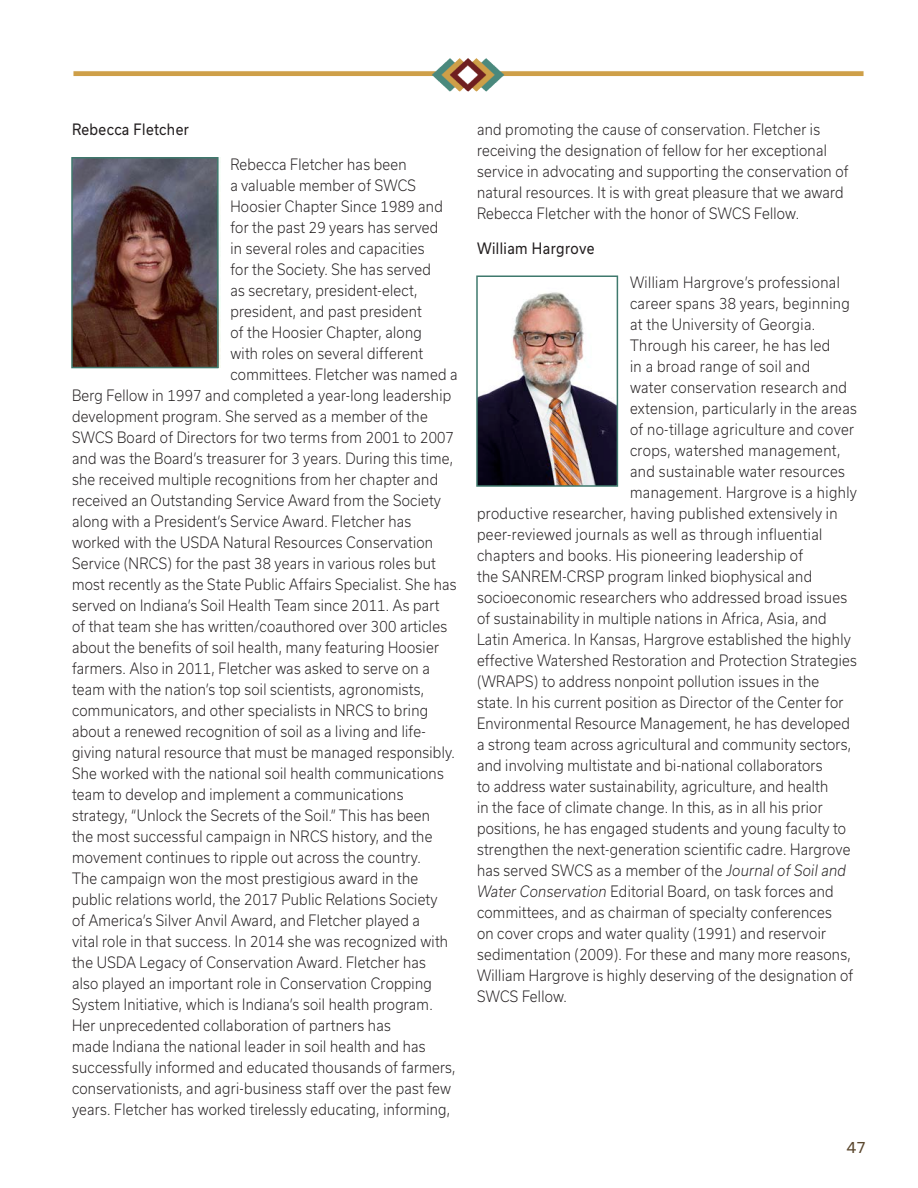
<style>
.page{position:relative;width:918px;height:1188px;background:#fff}
.page>*{position:absolute;margin:0;border:0;box-sizing:border-box;transform-origin:0 0}
.Body{font:300 15px/21px "Usual";letter-spacing:.02em;color:#231f20;scale:.9 1}
.Body-2{font:15px "Usual";letter-spacing:.03em;color:#231f20;scale:.9 1}
.t1{font:15px "Usual";color:#5b472e}
.s1{font-style:italic}
</style>
<div class="page">
<img style="left:73px;top:58px;width:791px;height:34px">
<img style="left:74px;top:160px;width:146px;height:208px">
<img style="left:479px;top:292px;width:136px;height:192px">
<div style="left:71px;top:157px;width:148px;height:211px;border:2px solid #3f796d"></div>
<div style="left:476px;top:275px;width:142px;height:212px;border:2px solid #3f796d"></div>
<p class="Body-2" style="left:72px;top:121px;width:131px">Rebecca Fletcher</p>
<p class="Body" style="left:230px;top:154px;width:197px">Rebecca Fletcher has been</p>
<p class="Body" style="left:230px;top:175px;width:208px">a valuable member of SWCS</p>
<p class="Body" style="left:230px;top:196px;width:238px">Hoosier Chapter Since 1989 and</p>
<p class="Body" style="left:230px;top:217px;width:233px">for the past 29 years has served</p>
<p class="Body" style="left:230px;top:238px;width:217px">in several roles and capacities</p>
<p class="Body" style="left:230px;top:259px;width:224px">for the Society. She has served</p>
<p class="Body" style="left:230px;top:280px;width:209px">as secretary, president-elect,</p>
<p class="Body" style="left:230px;top:301px;width:214px">president, and past president</p>
<p class="Body" style="left:230px;top:322px;width:214px">of the Hoosier Chapter, along</p>
<p class="Body" style="left:230px;top:343px;width:216px">with roles on several different</p>
<p class="Body" style="left:230px;top:364px;width:254px">committees. Fletcher was named a</p>
<p class="Body" style="left:72px;top:385px;width:423px">Berg Fellow in 1997 and completed a year-long leadership</p>
<p class="Body" style="left:72px;top:406px;width:397px">development program. She served as a member of the</p>
<p class="Body" style="left:72px;top:427px;width:426px">SWCS Board of Directors for two terms from 2001 to 2007</p>
<p class="Body" style="left:72px;top:448px;width:425px">and was the Board’s treasurer for 3 years. During this time,</p>
<p class="Body" style="left:72px;top:469px;width:408px">she received multiple recognitions from her chapter and</p>
<p class="Body" style="left:72px;top:490px;width:412px">received an Outstanding Service Award from the Society</p>
<p class="Body" style="left:72px;top:511px;width:379px">along with a President’s Service Award. Fletcher has</p>
<p class="Body" style="left:72px;top:532px;width:403px">worked with the USDA Natural Resources Conservation</p>
<p class="Body" style="left:72px;top:553px;width:406px">Service (NRCS) for the past 38 years in various roles but</p>
<p class="Body" style="left:72px;top:574px;width:429px">most recently as the State Public Affairs Specialist. She has</p>
<p class="Body" style="left:72px;top:595px;width:410px">served on Indiana’s Soil Health Team since 2011. As part</p>
<p class="Body" style="left:72px;top:616px;width:418px">of that team she has written/coauthored over 300 articles</p>
<p class="Body" style="left:72px;top:637px;width:409px">about the benefits of soil health, many featuring Hoosier</p>
<p class="Body" style="left:72px;top:658px;width:399px">farmers. Also in 2011, Fletcher was asked to serve on a</p>
<p class="Body" style="left:72px;top:679px;width:393px">team with the nation’s top soil scientists, agronomists,</p>
<p class="Body" style="left:72px;top:700px;width:397px">communicators, and other specialists in NRCS to bring</p>
<p class="Body" style="left:72px;top:721px;width:394px">about a renewed recognition of soil as a living and life-</p>
<p class="Body" style="left:72px;top:742px;width:427px">giving natural resource that must be managed responsibly.</p>
<p class="Body" style="left:72px;top:763px;width:415px">She worked with the national soil health communications</p>
<p class="Body" style="left:72px;top:784px;width:370px">team to develop and implement a communications</p>
<p class="Body" style="left:72px;top:805px;width:399px">strategy, “Unlock the Secrets of the Soil.” This has been</p>
<p class="Body" style="left:72px;top:826px;width:402px">the most successful campaign in NRCS history, and the</p>
<p class="Body" style="left:72px;top:847px;width:389px">movement continues to ripple out across the country.</p>
<p class="Body" style="left:72px;top:868px;width:386px">The campaign won the most prestigious award in the</p>
<p class="Body" style="left:72px;top:889px;width:408px">public relations world, the 2017 Public Relations Society</p>
<p class="Body" style="left:72px;top:910px;width:388px">of America’s Silver Anvil Award, and Fletcher played a</p>
<p class="Body" style="left:72px;top:931px;width:419px">vital role in that success. In 2014 she was recognized with</p>
<p class="Body" style="left:72px;top:952px;width:395px">the USDA Legacy of Conservation Award. Fletcher has</p>
<p class="Body" style="left:72px;top:973px;width:401px">also played an important role in Conservation Cropping</p>
<p class="Body" style="left:72px;top:994px;width:402px">System Initiative, which is Indiana’s soil health program.</p>
<p class="Body" style="left:72px;top:1015px;width:356px">Her unprecedented collaboration of partners has</p>
<p class="Body" style="left:72px;top:1036px;width:394px">made Indiana the national leader in soil health and has</p>
<p class="Body" style="left:72px;top:1057px;width:428px">successfully informed and educated thousands of farmers,</p>
<p class="Body" style="left:72px;top:1078px;width:423px">conservationists, and agri-business staff over the past few</p>
<p class="Body" style="left:72px;top:1099px;width:422px">years. Fletcher has worked tirelessly educating, informing,</p>
<p class="Body" style="left:477px;top:119px;width:414px">and promoting the cause of conservation. Fletcher is receiving the designation of fellow for her exceptional service in advocating and supporting the conservation of natural resources. It is with great pleasure that we award Rebecca Fletcher with the honor of SWCS Fellow.</p>
<p class="Body-2" style="left:477px;top:240px;width:132px">William Hargrove</p>
<p class="Body" style="left:630px;top:272px;width:235px">William Hargrove’s professional</p>
<p class="Body" style="left:630px;top:293px;width:246px">career spans 38 years, beginning</p>
<p class="Body" style="left:630px;top:314px;width:207px">at the University of Georgia.</p>
<p class="Body" style="left:630px;top:335px;width:224px">Through his career, he has led</p>
<p class="Body" style="left:630px;top:356px;width:202px">in a broad range of soil and</p>
<p class="Body" style="left:630px;top:377px;width:243px">water conservation research and</p>
<p class="Body" style="left:630px;top:398px;width:254px">extension, particularly in the areas</p>
<p class="Body" style="left:630px;top:419px;width:251px">of no-tillage agriculture and cover</p>
<p class="Body" style="left:630px;top:440px;width:235px">crops, watershed management,</p>
<p class="Body" style="left:630px;top:461px;width:240px">and sustainable water resources</p>
<p class="Body" style="left:630px;top:482px;width:254px">management. Hargrove is a highly</p>
<p class="Body" style="left:477px;top:503px;width:402px">productive researcher, having published extensively in</p>
<p class="Body" style="left:477px;top:524px;width:385px">peer-reviewed journals as well as through influential</p>
<p class="Body" style="left:477px;top:545px;width:364px">chapters and books. His pioneering leadership of</p>
<p class="Body" style="left:477px;top:566px;width:374px">the SANREM-CRSP program linked biophysical and</p>
<p class="Body" style="left:477px;top:587px;width:413px">socioeconomic researchers who addressed broad issues</p>
<p class="Body" style="left:477px;top:608px;width:390px">of sustainability in multiple nations in Africa, Asia, and</p>
<p class="Body" style="left:477px;top:629px;width:417px">Latin America. In Kansas, Hargrove established the highly</p>
<p class="Body" style="left:477px;top:650px;width:424px">effective Watershed Restoration and Protection Strategies</p>
<p class="Body" style="left:477px;top:671px;width:382px">(WRAPS) to address nonpoint pollution issues in the</p>
<p class="Body" style="left:477px;top:692px;width:409px">state. In his current position as Director of the Center for</p>
<p class="Body" style="left:477px;top:713px;width:416px">Environmental Resource Management, he has developed</p>
<p class="Body" style="left:477px;top:734px;width:417px">a strong team across agricultural and community sectors,</p>
<p class="Body" style="left:477px;top:755px;width:385px">and involving multistate and bi-national collaborators</p>
<p class="Body" style="left:477px;top:776px;width:392px">to address water sustainability, agriculture, and health</p>
<p class="Body" style="left:477px;top:797px;width:386px">in the face of climate change. In this, as in all his prior</p>
<p class="Body" style="left:477px;top:818px;width:412px">positions, he has engaged students and young faculty to</p>
<p class="Body" style="left:477px;top:839px;width:417px">strengthen the next-generation scientific cadre. Hargrove</p>
<p class="Body" style="left:477px;top:860px;width:412px">has served SWCS as a member of the <span class="s1">Journal of Soil and</span></p>
<p class="Body" style="left:477px;top:881px;width:398px"><span class="s1">Water Conservation</span> Editorial Board, on task forces and</p>
<p class="Body" style="left:477px;top:902px;width:396px">committees, and as chairman of specialty conferences</p>
<p class="Body" style="left:477px;top:923px;width:389px">on cover crops and water quality (1991) and reservoir</p>
<p class="Body" style="left:477px;top:944px;width:417px">sedimentation (2009). For these and many more reasons,</p>
<p class="Body" style="left:477px;top:965px;width:420px">William Hargrove is highly deserving of the designation of</p>
<p class="Body" style="left:477px;top:986px;width:101px">SWCS Fellow.</p>
<p class="t1" style="left:847px;top:1139px;width:20px">47</p>
</div>
